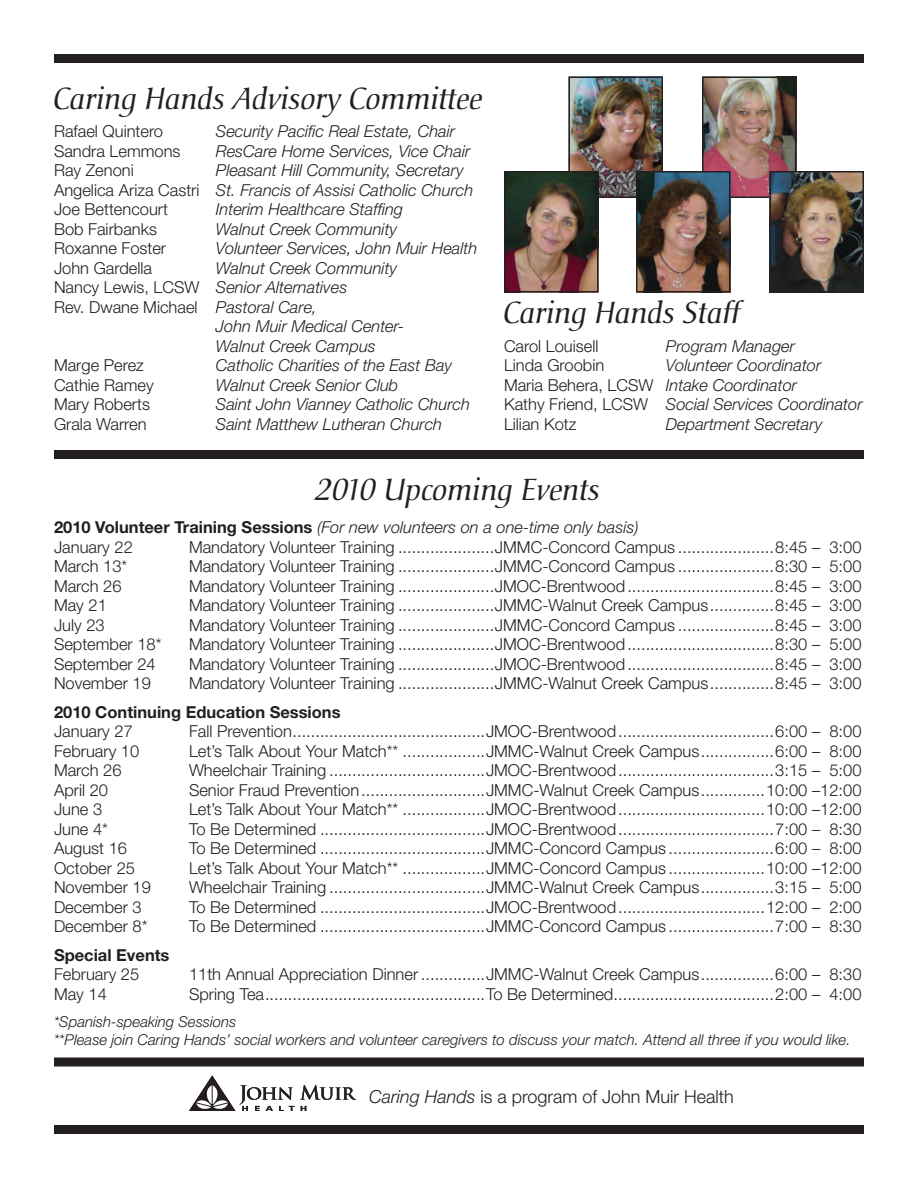
<style>
.page{position:relative;width:918px;height:1188px;background:#fff}
.page>*{position:absolute;margin:0;border:0;box-sizing:border-box;transform-origin:0 0}
.t1{font:italic 30px "Christiana";color:#231f20}
.t2{font:300 18px "Helvetica Neue";color:#231f20}
.t3{font:300 16.5px/28.5px "Helvetica Neue";color:#231f20}
.t4{font:italic 300 16.5px/19.5px "Helvetica Neue";color:#231f20}
.t5{font:700 16.5px "Helvetica Neue";color:#231f20}
.t6{font:italic 300 15px/18px "Helvetica Neue";color:#231f20}
.s1{font-style:normal}
.s2{font-style:italic}
.s3{font-weight:700;font-style:normal}
.s4{color:#fff}
.s5{font-weight:700}
</style>
<div class="page">
<img style="left:705px;top:79px;width:88px;height:116px">
<div style="left:702px;top:76px;width:94px;height:122px;border:2px solid #231f20"></div>
<div style="left:54px;top:1125px;width:810px;height:9px;background:#231f20"></div>
<div style="left:54px;top:1058px;width:810px;height:9px;background:#231f20"></div>
<svg style="left:300px;top:1085px;width:56px;height:15px"></svg>
<svg style="left:301px;top:1106px;width:5px;height:5px"></svg>
<svg style="left:189px;top:1076px;width:105px;height:35px"></svg>
<div style="left:54px;top:450px;width:810px;height:9px;background:#231f20"></div>
<div style="left:54px;top:54px;width:810px;height:9px;background:#231f20"></div>
<img style="left:571px;top:79px;width:89px;height:116px">
<div style="left:568px;top:76px;width:95px;height:122px;border:2px solid #231f20"></div>
<img style="left:507px;top:174px;width:88px;height:115px">
<div style="left:504px;top:171px;width:94px;height:121px;border:2px solid #231f20"></div>
<img style="left:773px;top:174px;width:88px;height:115px">
<div style="left:770px;top:171px;width:94px;height:121px;border:2px solid #231f20"></div>
<img style="left:639px;top:174px;width:88px;height:115px">
<div style="left:636px;top:171px;width:94px;height:121px;border:2px solid #231f20"></div>
<h1 class="t1" style="left:54px;top:80px;width:431px">Caring Hands Advisory Committee</h1>
<p class="t3" style="left:54px;top:117px;width:111px">Rafael Quintero</p>
<p class="t4" style="left:216px;top:121px;width:241px">Security Pacific Real Estate, Chair</p>
<p class="t3" style="left:54px;top:136px;width:128px">Sandra Lemmons</p>
<p class="t4" style="left:216px;top:141px;width:256px">ResCare Home Services, Vice Chair</p>
<p class="t3" style="left:54px;top:156px;width:81px">Ray Zenoni</p>
<p class="t4" style="left:54px;top:160px;width:421px;text-indent:162px">Pleasant Hill Community, Secretary<br><span class="s1">Angelica Ariza Castri</span> St. Francis of Assisi Catholic Church<br><span class="s1">Joe Bettencourt</span></p>
<p class="t4" style="left:216px;top:199px;width:189px">Interim Healthcare Staffing</p>
<p class="t3" style="left:54px;top:214px;width:104px">Bob Fairbanks</p>
<p class="t4" style="left:216px;top:219px;width:183px">Walnut Creek Community</p>
<p class="t3" style="left:54px;top:234px;width:114px">Roxanne Foster</p>
<p class="t4" style="left:216px;top:238px;width:263px">Volunteer Services, John Muir Health</p>
<p class="t3" style="left:54px;top:253px;width:100px">John Gardella</p>
<p class="t4" style="left:216px;top:258px;width:183px">Walnut Creek Community</p>
<p class="t4" style="left:54px;top:277px;width:295px"><span class="s1">Nancy Lewis, LCSW</span> Senior Alternatives</p>
<p class="t3" style="left:54px;top:292px;width:264px">Rev. Dwane Michael <span class="s2">Pastoral Care,</span></p>
<p class="t4" style="left:216px;top:316px;width:190px">John Muir Medical Center-</p>
<p class="t4" style="left:216px;top:336px;width:161px">Walnut Creek Campus</p>
<p class="t3" style="left:54px;top:351px;width:91px">Marge Perez</p>
<p class="t4" style="left:216px;top:355px;width:238px">Catholic Charities of the East Bay</p>
<p class="t3" style="left:54px;top:370px;width:101px">Cathie Ramey</p>
<p class="t4" style="left:216px;top:375px;width:184px">Walnut Creek Senior Club</p>
<p class="t3" style="left:54px;top:390px;width:97px">Mary Roberts</p>
<p class="t4" style="left:216px;top:394px;width:256px">Saint John Vianney Catholic Church</p>
<p class="t3" style="left:54px;top:409px;width:94px">Grala Warren</p>
<p class="t4" style="left:216px;top:414px;width:228px">Saint Matthew Lutheran Church</p>
<h1 class="t1" style="left:504px;top:294px;width:239px">Caring Hands Staff</h1>
<p class="t3" style="left:504px;top:331px;width:96px">Carol Louisell</p>
<p class="t4" style="left:666px;top:336px;width:131px">Program Manager</p>
<p class="t3" style="left:504px;top:351px;width:102px">Linda Groobin</p>
<p class="t4" style="left:504px;top:355px;width:360px;text-indent:162px">Volunteer Coordinator<br><span class="s1">Maria Behera, LCSW</span> Intake Coordinator<br><span class="s1">Kathy Friend, LCSW</span> Social Services Coordinator<br><span class="s1">Lilian Kotz</span></p>
<p class="t4" style="left:666px;top:414px;width:158px">Department Secretary</p>
<h1 class="t1" style="left:317px;top:471px;width:286px">2010 Upcoming Events</h1>
<p class="t4" style="left:54px;top:517px;width:586px"><span class="s3">2010 Volunteer Training Sessions</span> (For new volunteers on a one-time only basis)<br><span class="s1">January 22</span></p>
<p class="t3" style="left:189px;top:532px;width:674px">Mandatory Volunteer Training .....................JMMC-Concord Campus .....................8:45 –<span class="s4">1</span>3:00</p>
<p class="t3" style="left:54px;top:552px;width:75px">March 13*</p>
<p class="t3" style="left:189px;top:552px;width:674px">Mandatory Volunteer Training .....................JMMC-Concord Campus .....................8:30 –<span class="s4">1</span>5:00</p>
<p class="t3" style="left:54px;top:571px;width:69px">March 26</p>
<p class="t3" style="left:189px;top:571px;width:674px">Mandatory Volunteer Training .....................JMOC-Brentwood................................8:45 –<span class="s4">1</span>3:00</p>
<p class="t3" style="left:54px;top:591px;width:54px">May 21</p>
<p class="t3" style="left:189px;top:591px;width:674px">Mandatory Volunteer Training .....................JMMC-Walnut Creek Campus..............8:45 –<span class="s4">1</span>3:00</p>
<p class="t3" style="left:54px;top:610px;width:52px">July 23</p>
<p class="t3" style="left:189px;top:610px;width:674px">Mandatory Volunteer Training .....................JMMC-Concord Campus .....................8:45 –<span class="s4">1</span>3:00</p>
<p class="t3" style="left:54px;top:630px;width:109px">September 18*</p>
<p class="t3" style="left:189px;top:630px;width:674px">Mandatory Volunteer Training .....................JMOC-Brentwood................................8:30 –<span class="s4">1</span>5:00</p>
<p class="t3" style="left:54px;top:649px;width:103px">September 24</p>
<p class="t3" style="left:189px;top:649px;width:674px">Mandatory Volunteer Training .....................JMOC-Brentwood................................8:45 –<span class="s4">1</span>3:00</p>
<p class="t3" style="left:54px;top:669px;width:98px">November 19</p>
<p class="t3" style="left:54px;top:669px;width:809px;text-indent:135px">Mandatory Volunteer Training .....................JMMC-Walnut Creek Campus..............8:45 –<span class="s4">1</span>3:00<br><span class="s5">2010 Continuing Education Sessions</span></p>
<p class="t3" style="left:54px;top:717px;width:80px">January 27</p>
<p class="t3" style="left:189px;top:717px;width:674px">Fall Prevention..........................................JMOC-Brentwood..................................6:00 –<span class="s4">1</span>8:00</p>
<p class="t3" style="left:54px;top:736px;width:87px">February 10</p>
<p class="t3" style="left:189px;top:736px;width:674px">Let’s Talk About Your Match** ..................JMMC-Walnut Creek Campus................6:00 –<span class="s4">1</span>8:00</p>
<p class="t3" style="left:54px;top:756px;width:69px">March 26</p>
<p class="t3" style="left:189px;top:756px;width:674px">Wheelchair Training ..................................JMOC-Brentwood..................................3:15 –<span class="s4">1</span>5:00</p>
<p class="t3" style="left:54px;top:775px;width:56px">April 20</p>
<p class="t3" style="left:189px;top:775px;width:674px">Senior Fraud Prevention...........................JMMC-Walnut Creek Campus..............10:00 –12:00</p>
<p class="t3" style="left:54px;top:795px;width:50px">June 3</p>
<p class="t3" style="left:189px;top:795px;width:674px">Let’s Talk About Your Match** ..................JMOC-Brentwood................................10:00 –12:00</p>
<p class="t3" style="left:54px;top:814px;width:56px">June 4*</p>
<p class="t3" style="left:189px;top:814px;width:674px">To Be Determined ....................................JMOC-Brentwood..................................7:00 –<span class="s4">1</span>8:30</p>
<p class="t3" style="left:54px;top:834px;width:75px">August 16</p>
<p class="t3" style="left:189px;top:834px;width:674px">To Be Determined ....................................JMMC-Concord Campus .......................6:00 –<span class="s4">1</span>8:00</p>
<p class="t3" style="left:54px;top:853px;width:83px">October 25</p>
<p class="t3" style="left:189px;top:853px;width:674px">Let’s Talk About Your Match** ..................JMMC-Concord Campus .....................10:00 –12:00</p>
<p class="t3" style="left:54px;top:873px;width:98px">November 19</p>
<p class="t3" style="left:189px;top:873px;width:674px">Wheelchair Training ..................................JMMC-Walnut Creek Campus................3:15 –<span class="s4">1</span>5:00</p>
<p class="t3" style="left:54px;top:892px;width:89px">December 3</p>
<p class="t3" style="left:189px;top:892px;width:674px">To Be Determined ....................................JMOC-Brentwood................................12:00 –<span class="s4">1</span>2:00</p>
<p class="t3" style="left:54px;top:912px;width:95px">December 8*</p>
<p class="t3" style="left:189px;top:912px;width:674px">To Be Determined ....................................JMMC-Concord Campus .......................7:00 –<span class="s4">1</span>8:30</p>
<p class="t5" style="left:54px;top:945px;width:117px">Special Events</p>
<p class="t3" style="left:54px;top:960px;width:87px">February 25</p>
<p class="t3" style="left:189px;top:960px;width:674px">11th Annual Appreciation Dinner ..............JMMC-Walnut Creek Campus................6:00 –<span class="s4">1</span>8:30</p>
<p class="t3" style="left:54px;top:979px;width:54px">May 14</p>
<p class="t3" style="left:189px;top:979px;width:674px">Spring Tea................................................To Be Determined...................................2:00 –<span class="s4">1</span>4:00</p>
<p class="t6" style="left:54px;top:1012px;width:798px">*Spanish-speaking Sessions<br>**Please join Caring Hands’ social workers and volunteer caregivers to discuss your match. Attend all three if you would like.</p>
<p class="t2" style="left:369px;top:1086px;width:366px"><span class="s2">Caring Hands</span> is a program of John Muir Health</p>
</div>
